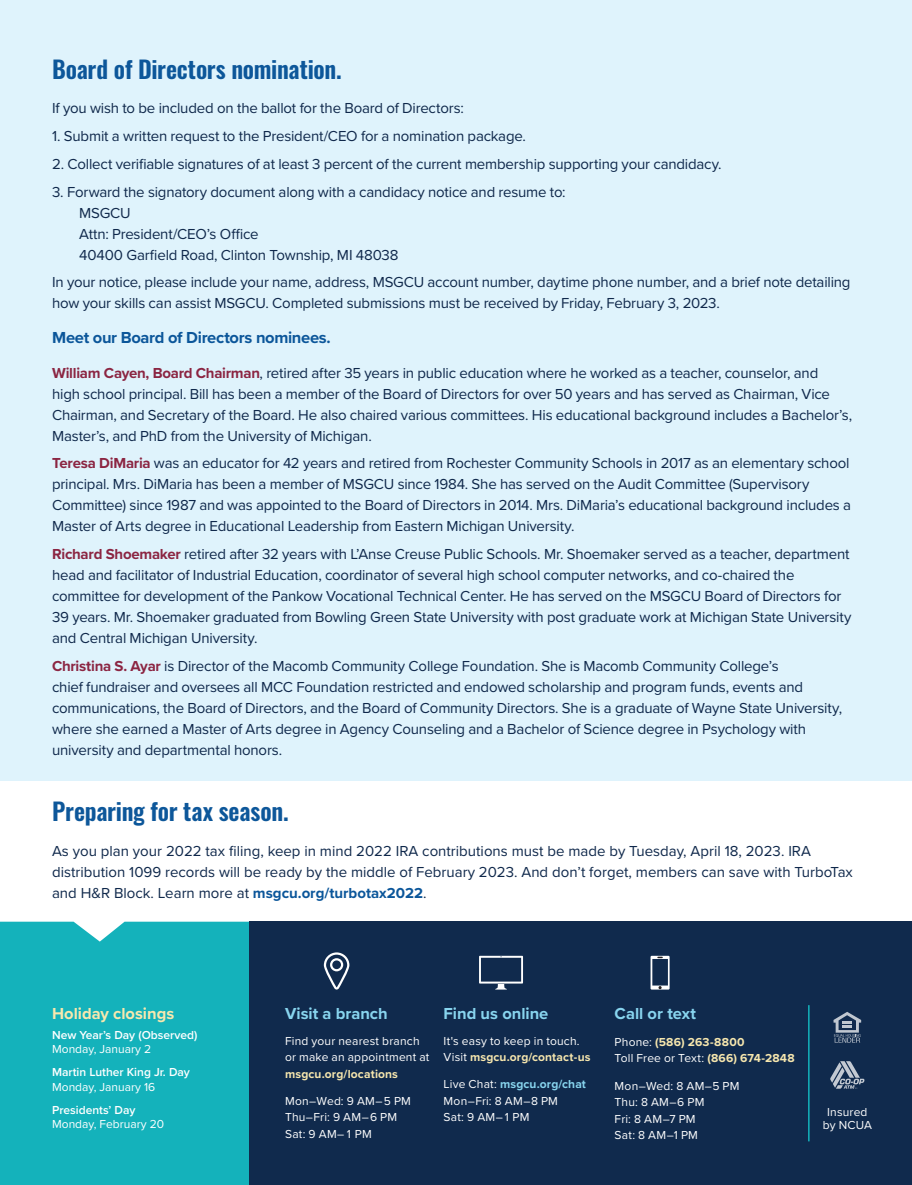
<style>
.page{position:relative;width:912px;height:1185px;background:#fff}
.page>*{position:absolute;margin:0;border:0;box-sizing:border-box;transform-origin:0 0}
.TEXT_1{font:600 24px "Oswald";letter-spacing:-.01em;color:#0d579a}
.t1{font:700 16.5px "Proxima Nova";color:#88d5ef}
.Body_Copy{font:700 16.5px "Proxima Nova";letter-spacing:-.02em;color:#0b569a}
.t2{font:700 16.5px "Proxima Nova";color:#f8e8ae}
.Body_Copy-2{font:15px/21px "Proxima Nova";letter-spacing:-.015em;color:#0f284b}
.t3{font:12px/16.5px "Proxima Nova";letter-spacing:.015em;color:#fff}
.t4{font:600 12px/14.4px "Proxima Nova";color:#fff}
.t5{font:700 12px/16.5px "Proxima Nova";letter-spacing:.02em;color:#f7e7ae}
.s1{font-weight:700;color:#8b2542}
.s2{font-weight:700;color:#0b569a}
.s3{font-weight:400}
.s4{font-weight:700;color:#f7e7ae}
.s5{font-weight:700;color:#88d5ef}
.s6{font-weight:400;color:#fff}
</style>
<div class="page">
<div style="left:0;top:921px;width:249px;height:263px;background:#14b2bb"></div>
<div style="left:249px;top:921px;width:662px;height:263px;background:#102a4d"></div>
<svg style="left:830px;top:1061px;width:34px;height:27px"></svg>
<svg style="left:833px;top:1012px;width:27px;height:30px"></svg>
<svg style="left:479px;top:955px;width:44px;height:34px"></svg>
<svg style="left:324px;top:952px;width:25px;height:37px"></svg>
<svg style="left:650px;top:955px;width:19px;height:34px"></svg>
<hr style="left:807px;top:1004px;width:2px;height:137px;background:#13b3bc">
<div style="left:0;top:0;width:911px;height:780px;background:#dff3fc"></div>
<p class="TEXT_1" style="left:52px;top:56px;width:291px">Board of Directors nomination.</p>
<p class="Body_Copy-2" style="left:52px;top:97px;width:413px">If you wish to be included on the ballot for the Board of Directors:</p>
<p class="Body_Copy-2" style="left:52px;top:125px;width:475px">1. Submit a written request to the President/CEO for a nomination package.</p>
<p class="Body_Copy-2" style="left:52px;top:153px;width:670px">2. Collect verifiable signatures of at least 3 percent of the current membership supporting your candidacy.</p>
<p class="Body_Copy-2" style="left:52px;top:180px;width:515px">3. Forward the signatory document along with a candidacy notice and resume to:</p>
<p class="Body_Copy-2" style="left:79px;top:201px;width:53px">MSGCU</p>
<p class="Body_Copy-2" style="left:79px;top:222px;width:181px">Attn: President/CEO’s Office</p>
<p class="Body_Copy-2" style="left:79px;top:243px;width:321px">40400 Garfield Road, Clinton Township, MI 48038</p>
<p class="Body_Copy-2" style="left:52px;top:271px;width:799px">In your notice, please include your name, address, MSGCU account number, daytime phone number, and a brief note detailing how your skills can assist MSGCU. Completed submissions must be received by Friday, February 3, 2023.</p>
<p class="Body_Copy" style="left:52px;top:325px;width:280px">Meet our Board of Directors nominees.</p>
<p class="Body_Copy-2" style="left:52px;top:361px;width:801px"><span class="s1">William Cayen, Board Chairman</span>, retired after 35 years in public education where he worked as a teacher, counselor, and<br>high school principal. Bill has been a member of the Board of Directors for over 50 years and has served as Chairman, Vice Chairman, and Secretary of the Board. He also chaired various committees. His educational background includes a Bachelor’s, Master’s, and PhD from the University of Michigan.</p>
<p class="Body_Copy-2" style="left:52px;top:452px;width:800px"><span class="s1">Teresa DiMaria</span> was an educator for 42 years and retired from Rochester Community Schools in 2017 as an elementary school principal. Mrs. DiMaria has been a member of MSGCU since 1984. She has served on the Audit Committee (Supervisory Committee) since 1987 and was appointed to the Board of Directors in 2014. Mrs. DiMaria’s educational background includes a Master of Arts degree in Educational Leadership from Eastern Michigan University.</p>
<p class="Body_Copy-2" style="left:52px;top:543px;width:800px"><span class="s1">Richard Shoemaker</span> retired after 32 years with L’Anse Creuse Public Schools. Mr. Shoemaker served as a teacher, department head and facilitator of Industrial Education, coordinator of several high school computer networks, and co-chaired the committee for development of the Pankow Vocational Technical Center. He has served on the MSGCU Board of Directors for 39 years. Mr. Shoemaker graduated from Bowling Green State University with post graduate work at Michigan State University and Central Michigan University.</p>
<p class="Body_Copy-2" style="left:52px;top:654px;width:791px"><span class="s1">Christina S. Ayar</span> is Director of the Macomb Community College Foundation. She is Macomb Community College’s<br>chief fundraiser and oversees all MCC Foundation restricted and endowed scholarship and program funds, events and communications, the Board of Directors, and the Board of Community Directors. She is a graduate of Wayne State University, where she earned a Master of Arts degree in Agency Counseling and a Bachelor of Science degree in Psychology with university and departmental honors.</p>
<p class="TEXT_1" style="left:52px;top:798px;width:238px">Preparing for tax season.</p>
<p class="Body_Copy-2" style="left:52px;top:839px;width:802px">As you plan your 2022 tax filing, keep in mind 2022 IRA contributions must be made by Tuesday, April 18, 2023. IRA distribution 1099 records will be ready by the middle of February 2023. And don’t forget, members can save with TurboTax and H&amp;R Block. Learn more at <span class="s2">msgcu.org/turbotax2022</span>.</p>
<p class="t2" style="left:52px;top:1001px;width:124px">Holiday closings</p>
<p class="t4" style="left:52px;top:1026px;width:147px">New Year’s Day (Observed)<br><span class="s3">Monday, January 2</span></p>
<p class="t4" style="left:52px;top:1064px;width:139px">Martin Luther King Jr. Day</p>
<p class="t3" style="left:52px;top:1077px;width:105px">Monday, January 16</p>
<p class="t4" style="left:52px;top:1102px;width:85px">Presidents’ Day</p>
<p class="t3" style="left:52px;top:1115px;width:113px">Monday, February 20</p>
<p class="t1" style="left:285px;top:1000px;width:104px">Visit a branch</p>
<p class="t3" style="left:285px;top:1031px;width:146px">Find your nearest branch or make an appointment at <span class="s4">msgcu.org/locations</span></p>
<p class="t3" style="left:285px;top:1091px;width:127px">Mon–Wed: 9 AM–5 PM<br>Thu–Fri: 9 AM–6 PM</p>
<p class="t3" style="left:285px;top:1124px;width:88px">Sat: 9 AM– 1 PM</p>
<p class="t1" style="left:443px;top:1000px;width:106px">Find us online</p>
<p class="t3" style="left:443px;top:1031px;width:148px">It's easy to keep in touch.<br>Visit <span class="s4">msgcu.org/contact-us</span></p>
<p class="t3" style="left:443px;top:1075px;width:144px">Live Chat: <span class="s5">msgcu.org/chat<br></span>Mon–Fri: 8 AM–8 PM<br>Sat: 9 AM– 1 PM</p>
<p class="t1" style="left:614px;top:1000px;width:83px">Call or text</p>
<p class="t5" style="left:614px;top:1032px;width:181px"><span class="s6">Phone:</span> (586) 263-8800<br><span class="s6">Toll Free or Text:</span> (866) 674-2848</p>
<p class="t3" style="left:614px;top:1076px;width:126px">Mon–Wed: 8 AM–5 PM<br>Thu: 8 AM–6 PM<br>Fri: 8 AM–7 PM<br>Sat: 8 AM–1 PM</p>
<p class="t3" style="left:822px;top:1104px;width:51px;line-height:13.5px;text-align:center">Insured by NCUA</p>
</div>
